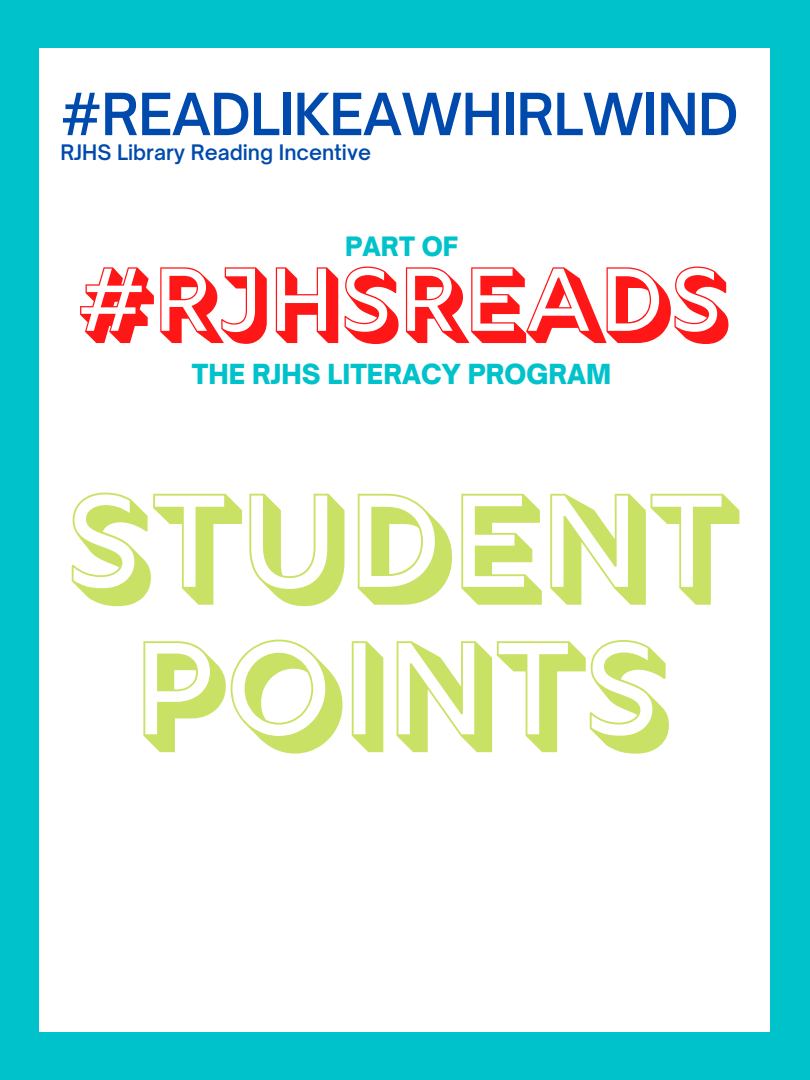
<style>
.page{position:relative;width:810px;height:1080px;background:#00c2cb}
.page>*{position:absolute;margin:0;border:0;box-sizing:border-box;transform-origin:0 0}
.t1{font:147.62px/147.4px "Rig Medium Fill";color:#c9e265;text-align:center}
.t2{font:100.69px "Rig Medium Fill";color:#ff1616}
.t3{font:600 55.56px "Open Sauce One";letter-spacing:-.015em;color:#004aad}
.t4{font:900 26.5px "Open Sauce One";color:#00c2cb}
.t5{font:900 25.56px "Open Sauce One";color:#00c2cb}
.t6{font:600 20.44px "Open Sauce One";color:#004aad}
</style>
<div class="page">
<div style="left:40px;top:48px;width:730px;height:984px;background:#fff"></div>
<h3 class="t3" style="left:60px;top:80px;width:680px">#READLIKEAWHIRLWIND</h3>
<p class="t6" style="left:60px;top:140px;width:312px">RJHS Library Reading Incentive</p>
<p class="t5" style="left:345px;top:231px;width:115px">PART OF</p>
<h2 class="t2" style="left:79px;top:245px;width:654px">#RJHSREADS</h2>
<p class="t4" style="left:192px;top:357px;width:421px">THE RJHS LITERACY PROGRAM</p>
<h1 class="t1" style="left:69px;top:482px;width:673px">STUDENT<br>POINTS</h1>
</div>
